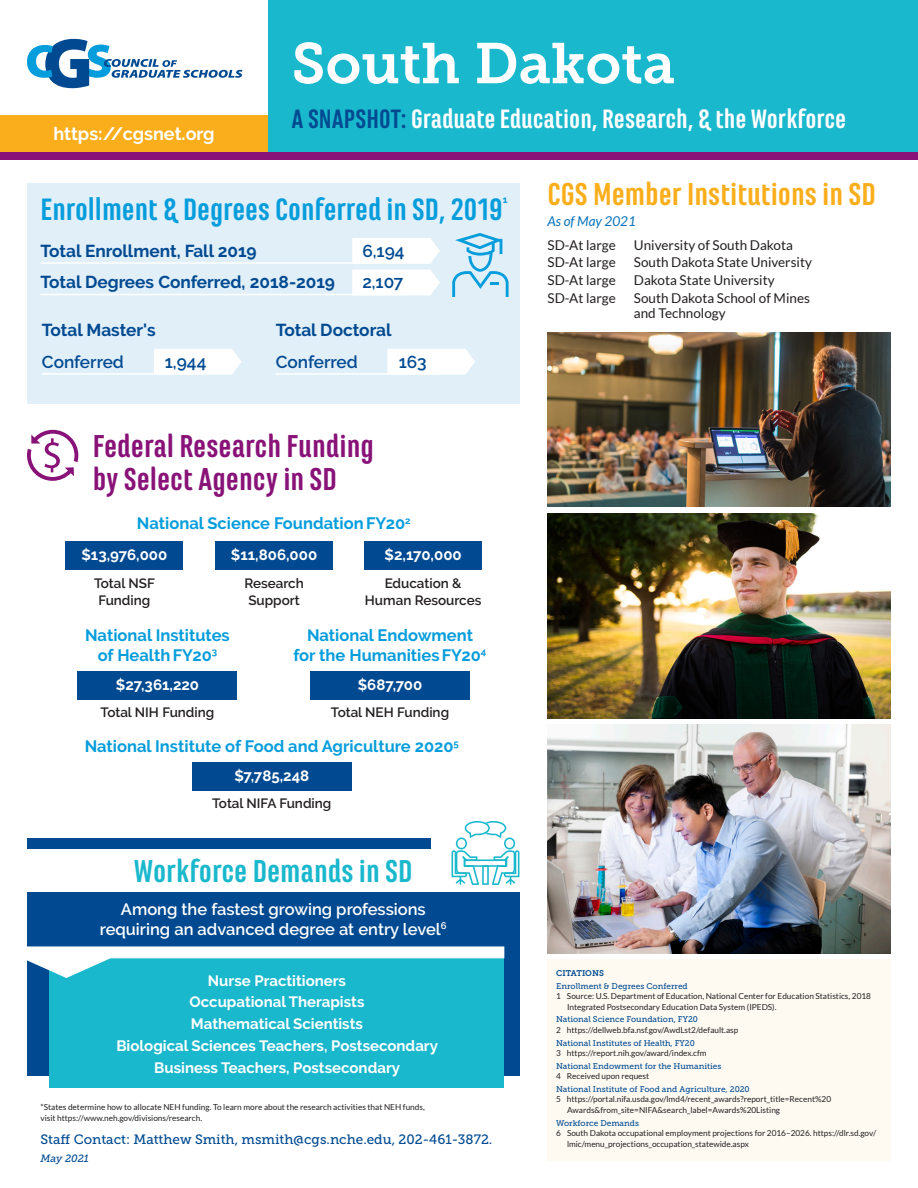
<style>
.page{position:relative;width:918px;height:1188px;background:#fff}
.page>*{position:absolute;margin:0;border:0;box-sizing:border-box;transform-origin:0 0}
.state-page_title{font:57px "Museo Slab 700";color:#fff}
.subhead-Marian_resea{font:700 33px/33px "Marianina FY";color:#881277}
.subhead-Marian_membe{font:700 33px "Marianina FY";color:#faae1b}
.subhead-Marian_deman{font:700 33px "Marianina FY";color:#1ab8cd}
.subhead-Marian_enrol{font:700 32.25px "Marianina FY";color:#069ddc}
.t1{font:700 27.75px "Marianina FY";color:#fff}
.t2{font:700 18px "Raleway";color:#fff}
.enrollment-number_ta{font:700 17.25px "Raleway";color:#014a91}
.enrollment-number_ta-2{font:600 17.25px "Raleway";color:#014a91}
.subhead-small_RALEWA{font:700 16.5px/19.8px "Raleway";color:#069ddc;text-align:center}
.subhead-workforce_de{font:600 16.5px/19.8px "Raleway";color:#fff;text-align:center}
.text-work_demands_wh{font:700 15px "Raleway";color:#fff}
.numbers-fed_research{font:700 15px "Raleway";color:#fff}
.institutions_by_dist{font:13.5px/15px "Lato";color:#231f20}
.text-fed_research-bl{font:600 13.5px/16.2px "Raleway";color:#231f20;text-align:center}
.t3{font:13.5px "Museo Slab 500";color:#014a91}
.Institutions-_as_of{font:italic 13.5px "Lato";color:#0872ba}
.t4{font:italic 10.5px "Museo Slab 500";color:#014a91}
.subhead-Marian_enrol-2{font:700 9.6px "Raleway";color:#069ddc}
.citations-indent{font:8.25px/10.5px "Lato";color:#231f20}
.citations-subhead{font:8.25px "Museo Slab 500";color:#014a91}
.citations-subhead-2{font:8.25px "Museo Slab 700";letter-spacing:-.005em;color:#014a91}
.s1{color:#014a91}
</style>
<div class="page">
<div style="left:0;top:115px;width:269px;height:39px;background:#faae1b"></div>
<div style="left:0;top:152px;width:918px;height:7px;background:#881277"></div>
<div style="left:268px;top:0;width:650px;height:152px;background:#1ab8cd"></div>
<svg style="left:27px;top:39px;width:215px;height:49px"></svg>
<div style="left:548px;top:960px;width:343px;height:201px;background:#fefaf2"></div>
<div style="left:27px;top:838px;width:492px;height:238px;background:#014a91"></div>
<div style="left:27px;top:183px;width:492px;height:221px;background:#e1eff9"></div>
<div style="left:352px;top:238px;width:88px;height:26px;background:#fff"></div>
<div style="left:352px;top:270px;width:88px;height:25px;background:#fff"></div>
<svg style="left:387px;top:349px;width:88px;height:26px;background:#fdfdfe"></svg>
<div style="left:154px;top:349px;width:87px;height:26px;background:#fff"></div>
<hr style="left:40px;top:262px;width:365px;height:2px;background:#fff">
<hr style="left:40px;top:294px;width:365px;height:1px;background:#fff">
<hr style="left:42px;top:373px;width:162px;height:2px;background:#fff">
<svg style="left:452px;top:233px;width:57px;height:64px"></svg>
<div style="left:66px;top:542px;width:117px;height:28px;background:#014a91"></div>
<div style="left:78px;top:671px;width:159px;height:29px;background:#014a91"></div>
<div style="left:192px;top:762px;width:159px;height:29px;background:#014a91"></div>
<div style="left:215px;top:542px;width:118px;height:28px;background:#014a91"></div>
<div style="left:310px;top:671px;width:160px;height:29px;background:#014a91"></div>
<div style="left:364px;top:542px;width:118px;height:28px;background:#014a91"></div>
<svg style="left:27px;top:430px;width:51px;height:51px"></svg>
<div style="left:50px;top:957px;width:454px;height:131px;background:#1ab8cd"></div>
<div style="left:23px;top:849px;width:501px;height:42px;background:#fff"></div>
<svg style="left:27px;top:946px;width:477px;height:32px"></svg>
<div style="left:431px;top:829px;width:91px;height:60px;background:#fff"></div>
<svg style="left:452px;top:821px;width:67px;height:64px"></svg>
<hr style="left:276px;top:373px;width:161px;height:2px;background:#fff">
<img style="left:548px;top:513px;width:343px;height:205px">
<img style="left:548px;top:724px;width:343px;height:229px">
<img style="left:548px;top:333px;width:343px;height:174px">
<h3 class="t2" style="left:53px;top:123px;width:163px">https://cgsnet.org</h3>
<p class="state-page_title" style="left:292px;top:31px;width:385px">South Dakota</p>
<h3 class="t1" style="left:292px;top:104px;width:556px"><span class="s1">A SNAPSHOT:</span> Graduate Education, Research, &amp; the Workforce</h3>
<p class="subhead-Marian_enrol" style="left:41px;top:192px;width:464px">Enrollment &amp; Degrees Conferred in SD, 2019</p>
<p class="subhead-Marian_enrol-2" style="left:503px;top:194px;width:6px">1</p>
<p class="enrollment-number_ta" style="left:40px;top:241px;width:218px">Total Enrollment, Fall 2019</p>
<p class="enrollment-number_ta-2" style="left:362px;top:241px;width:44px">6,194</p>
<p class="enrollment-number_ta" style="left:40px;top:272px;width:296px">Total Degrees Conferred, 2018-2019</p>
<p class="enrollment-number_ta-2" style="left:362px;top:272px;width:43px">2,107</p>
<p class="enrollment-number_ta" style="left:42px;top:320px;width:115px">Total Master's</p>
<p class="enrollment-number_ta-2" style="left:42px;top:352px;width:84px">Conferred</p>
<p class="enrollment-number_ta-2" style="left:165px;top:352px;width:43px">1,944</p>
<p class="enrollment-number_ta" style="left:276px;top:320px;width:117px">Total Doctoral</p>
<p class="enrollment-number_ta-2" style="left:276px;top:352px;width:84px">Conferred</p>
<p class="enrollment-number_ta-2" style="left:399px;top:352px;width:30px">163</p>
<p class="subhead-Marian_resea" style="left:93px;top:430px;width:283px">Federal Research Funding by Select Agency in SD</p>
<p class="subhead-small_RALEWA" style="left:137px;top:514px;width:275px">National Science FoundationFY20<sup>2</sup></p>
<p class="numbers-fed_research" style="left:81px;top:546px;width:87px">$13,976,000</p>
<p class="text-fed_research-bl" style="left:94px;top:576px;width:62px">Total NSF</p>
<p class="text-fed_research-bl" style="left:98px;top:592px;width:54px">Funding</p>
<p class="numbers-fed_research" style="left:231px;top:546px;width:88px">$11,806,000</p>
<p class="text-fed_research-bl" style="left:244px;top:576px;width:61px">Research</p>
<p class="text-fed_research-bl" style="left:248px;top:592px;width:53px">Support</p>
<p class="numbers-fed_research" style="left:385px;top:546px;width:79px">$2,170,000</p>
<p class="text-fed_research-bl" style="left:365px;top:576px;width:118px">Education &amp;<br>Human Resources</p>
<p class="subhead-small_RALEWA" style="left:85px;top:625px;width:146px">National Institutes of HealthFY20<sup>3</sup></p>
<p class="subhead-small_RALEWA" style="left:294px;top:625px;width:194px">National Endowment<br>for the HumanitiesFY20<sup>4</sup></p>
<p class="numbers-fed_research" style="left:116px;top:676px;width:85px">$27,361,220</p>
<p class="numbers-fed_research" style="left:358px;top:676px;width:66px">$687,700</p>
<p class="text-fed_research-bl" style="left:101px;top:704px;width:115px">Total NIH Funding</p>
<p class="text-fed_research-bl" style="left:331px;top:704px;width:120px">Total NEH Funding</p>
<p class="subhead-small_RALEWA" style="left:85px;top:736px;width:376px">National Institute of Food and Agriculture 2020<sup>5</sup></p>
<p class="numbers-fed_research" style="left:234px;top:767px;width:76px">$7,785,248</p>
<p class="text-fed_research-bl" style="left:212px;top:795px;width:121px">Total NIFA Funding</p>
<p class="subhead-Marian_deman" style="left:134px;top:853px;width:280px">Workforce Demands in SD</p>
<p class="subhead-workforce_de" style="left:100px;top:899px;width:348px">Among the fastest growing professions requiring an advanced degree at entry level<sup>6</sup></p>
<p class="text-work_demands_wh" style="left:208px;top:972px;width:140px">Nurse Practitioners</p>
<p class="text-work_demands_wh" style="left:190px;top:994px;width:176px">Occupational Therapists</p>
<p class="text-work_demands_wh" style="left:191px;top:1015px;width:174px">Mathematical Scientists</p>
<p class="text-work_demands_wh" style="left:116px;top:1037px;width:323px">Biological Sciences Teachers, Postsecondary</p>
<p class="text-work_demands_wh" style="left:154px;top:1059px;width:247px">Business Teachers, Postsecondary</p>
<p class="citations-indent" style="left:40px;top:1102px;width:386px">*States determine how to allocate NEH funding. To learn more about the research activities that NEH funds, visit https://www.neh.gov/divisions/research.</p>
<h3 class="t3" style="left:40px;top:1132px;width:453px">Staff Contact: Matthew Smith, msmith@cgs.nche.edu, 202-461-3872.</h3>
<p class="t4" style="left:40px;top:1152px;width:50px">May 2021</p>
<p class="subhead-Marian_membe" style="left:548px;top:176px;width:330px">CGS Member Institutions in SD</p>
<p class="Institutions-_as_of" style="left:548px;top:214px;width:90px">As of May 2021</p>
<p class="institutions_by_dist" style="left:548px;top:237px;width:70px">SD-At large</p>
<p class="institutions_by_dist" style="left:634px;top:237px;width:160px">University of South Dakota</p>
<p class="institutions_by_dist" style="left:548px;top:255px;width:70px">SD-At large</p>
<p class="institutions_by_dist" style="left:634px;top:255px;width:180px">South Dakota State University</p>
<p class="institutions_by_dist" style="left:548px;top:272px;width:70px">SD-At large</p>
<p class="institutions_by_dist" style="left:634px;top:272px;width:142px">Dakota State University</p>
<p class="institutions_by_dist" style="left:548px;top:290px;width:70px">SD-At large</p>
<p class="institutions_by_dist" style="left:634px;top:290px;width:177px">South Dakota School of Mines and Technology</p>
<p class="citations-subhead-2" style="left:556px;top:969px;width:49px">CITATIONS</p>
<p class="citations-subhead" style="left:556px;top:981px;width:133px">Enrollment &amp; Degrees Conferred</p>
<p class="citations-indent" style="left:567px;top:991px;width:306px;text-indent:-11px">1 Source: U.S. Department of Education, National Center for Education Statistics, 2018<br>Integrated Postsecondary Education Data System (IPEDS).</p>
<p class="citations-subhead" style="left:556px;top:1015px;width:143px">National Science Foundation, FY20</p>
<p class="citations-indent" style="left:556px;top:1025px;width:184px">2 https://dellweb.bfa.nsf.gov/AwdLst2/default.asp</p>
<p class="citations-subhead" style="left:556px;top:1038px;width:140px">National Institutes of Health, FY20</p>
<p class="citations-indent" style="left:556px;top:1048px;width:152px">3 https://report.nih.gov/award/index.cfm</p>
<p class="citations-subhead" style="left:556px;top:1061px;width:167px">National Endowment for the Humanities</p>
<p class="citations-indent" style="left:556px;top:1071px;width:95px">4 Received upon request</p>
<p class="citations-subhead" style="left:556px;top:1084px;width:195px">National Institute of Food and Agriculture, 2020</p>
<p class="citations-indent" style="left:567px;top:1094px;width:266px;text-indent:-11px">5 https://portal.nifa.usda.gov/lmd4/recent_awards?report_title=Recent%20<br>Awards&amp;from_site=NIFA&amp;search_label=Awards%20Listing</p>
<p class="citations-subhead" style="left:556px;top:1118px;width:84px">Workforce Demands</p>
<p class="citations-indent" style="left:567px;top:1128px;width:311px;text-indent:-11px">6 South Dakota occupational employment projections for 2016–2026. https://dlr.sd.gov/ lmic/menu_projections_occupation_statewide.aspx</p>
</div>
